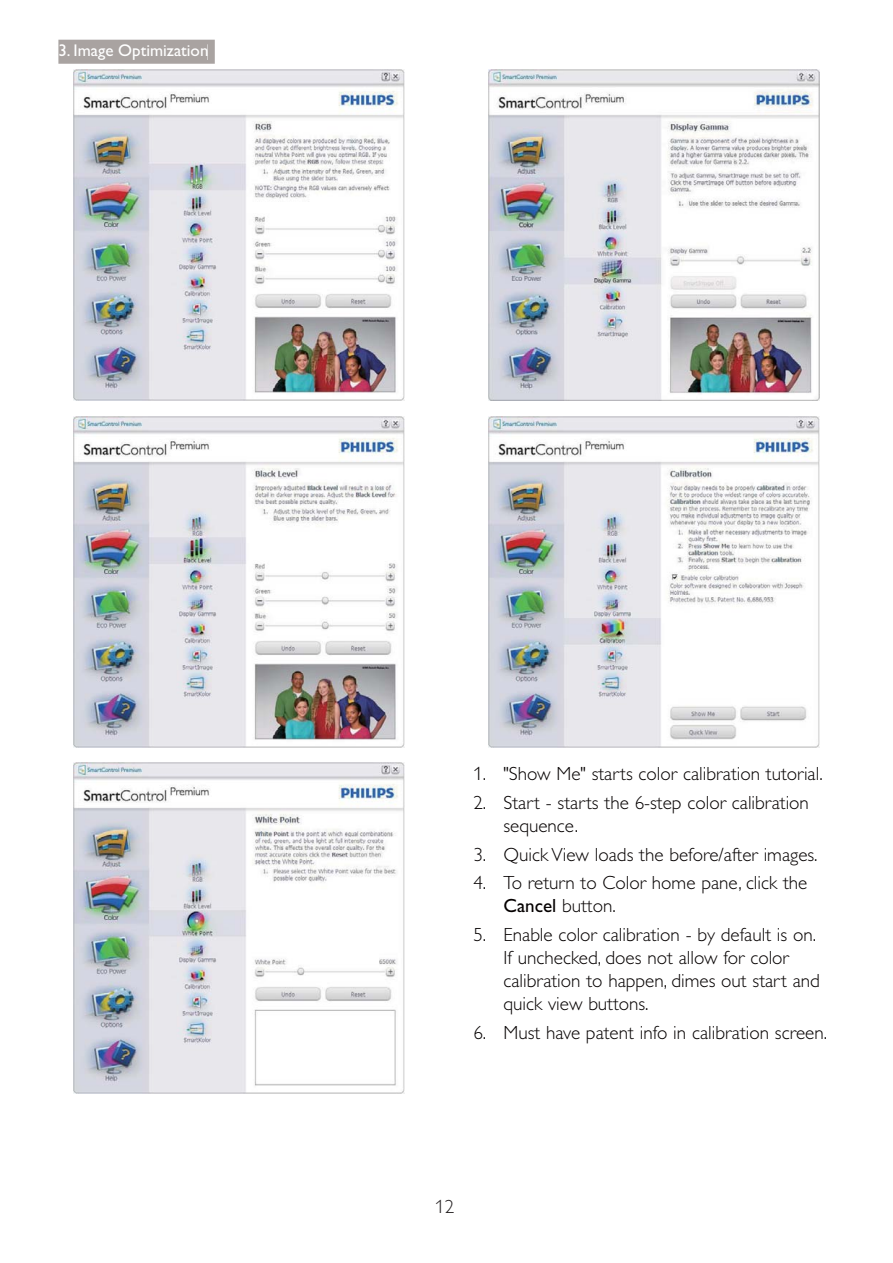
<style>
.page{position:relative;width:893px;height:1263px;background:#fff}
.page>*{position:absolute;margin:0;border:0;box-sizing:border-box;transform-origin:0 0}
.t1{font:19.05px/23px "Gill Sans Alt One WGL Light";color:#050100}
.t2{font:300 19.05px "Gill Alt One";color:#231f20}
.t3{font:16.95px "Gill Sans Alt One WGL";color:#fff}
.s1{font-family:"Gill Alt One"}
</style>
<div class="page">
<svg style="left:58px;top:40px;width:157px;height:24px"></svg>
<div style="left:59px;top:44px;width:148px;height:16px;background:#a9a3a1"></div>
<img style="left:73px;top:70px;width:331px;height:330px">
<img style="left:73px;top:416px;width:331px;height:331px">
<img style="left:73px;top:763px;width:331px;height:331px">
<img style="left:488px;top:70px;width:331px;height:330px">
<img style="left:488px;top:416px;width:331px;height:331px">
<p class="t3" style="left:58px;top:45px;width:152px">3. Image Optimization</p>
<p class="t1" style="left:473px;top:764px;width:351px">1. "Show Me" starts color calibration tutorial.</p>
<p class="t1" style="left:503px;top:793px;width:307px;text-indent:-30px">2. Start - starts the 6-step color calibration sequence.</p>
<p class="t1" style="left:473px;top:845px;width:346px">3. Quick View loads the before/after images.</p>
<p class="t1" style="left:503px;top:874px;width:305px;text-indent:-30px">4. To return to Color home pane, click the<br><span class="s1">Cancel</span> button.</p>
<p class="t1" style="left:503px;top:926px;width:318px;text-indent:-30px">5. Enable color calibration - by default is on.<br>If unchecked, does not allow for color calibration to happen, dimes out start and quick view buttons.</p>
<p class="t1" style="left:473px;top:1023px;width:355px">6. Must have patent info in calibration screen.</p>
<p class="t2" style="left:435px;top:1200px;width:21px">12</p>
</div>
